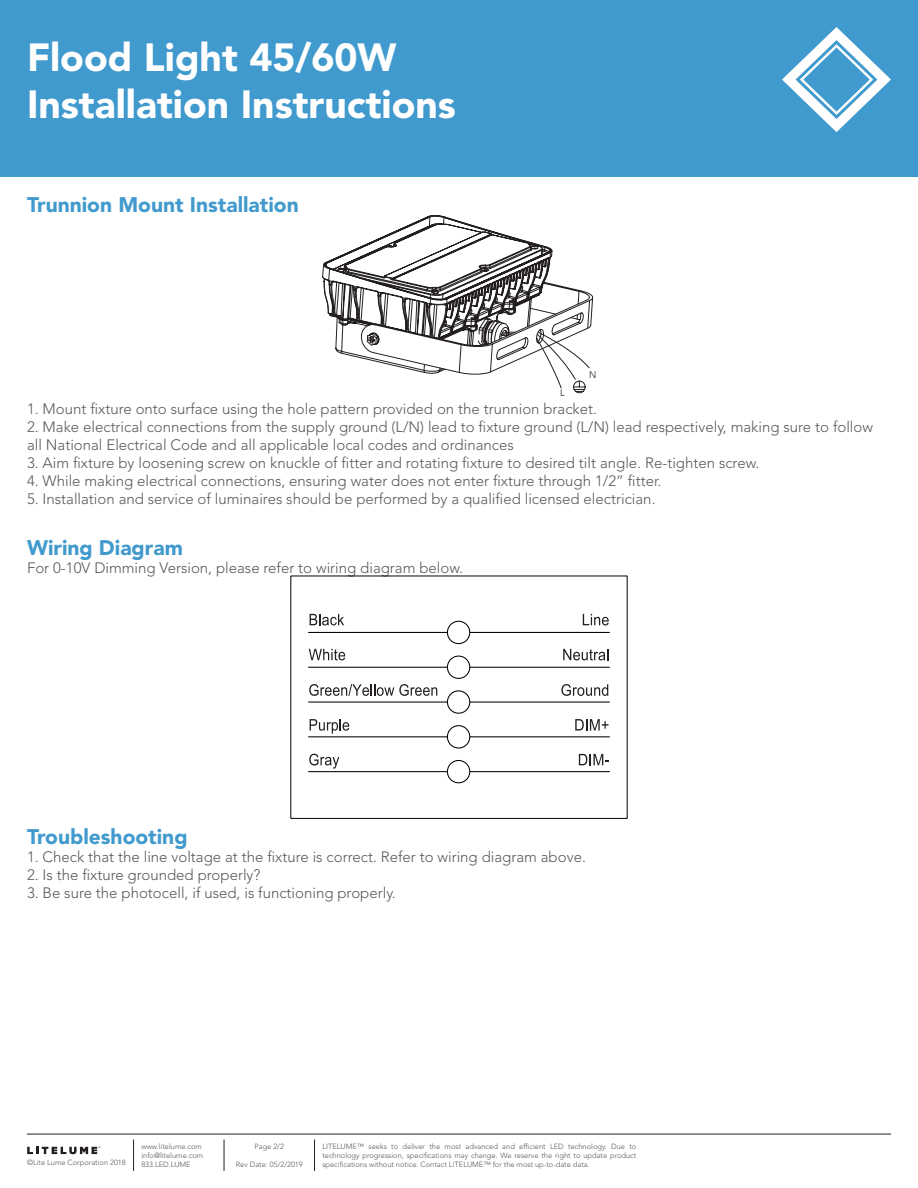
<style>
.page{position:relative;width:918px;height:1188px;background:#fff}
.page>*{position:absolute;margin:0;border:0;box-sizing:border-box;transform-origin:0 0}
.t1{font:900 39px/46.8px "Avenir LT Std";color:#fff}
.t2{font:900 21px "Avenir LT Std";color:#419acd}
.t3{font:300 15px/18px "Avenir LT Std";color:#59595c}
.t4{font:300 9.6px "Avenir LT Std";color:#231f20}
.t5{font:300 7.5px/9px "Avenir LT Std";color:#59595c;text-align:justify}
</style>
<div class="page">
<div style="left:0;top:0;width:918px;height:177px;background:#419acd"></div>
<svg style="left:782px;top:27px;width:109px;height:105px"></svg>
<hr style="left:27px;top:1134px;width:864px;height:1px;background:#231f20">
<hr style="left:133px;top:1140px;width:1px;height:31px;background:#231f20">
<hr style="left:224px;top:1140px;width:1px;height:31px;background:#231f20">
<hr style="left:314px;top:1140px;width:1px;height:31px;background:#231f20">
<svg style="left:27px;top:1147px;width:73px;height:7px"></svg>
<svg style="left:322px;top:215px;width:271px;height:179px"></svg>
<svg style="left:308px;top:614px;width:302px;height:170px"></svg>
<h1 class="t1" style="left:27px;top:34px;width:430px">Flood Light 45/60W<br>Installation Instructions</h1>
<p class="t2" style="left:27px;top:192px;width:273px">Trunnion Mount Installation</p>
<p class="t4" style="left:589px;top:369px;width:9px">N</p>
<p class="t3" style="left:27px;top:400px;width:572px">1. Mount fixture onto surface using the hole pattern provided on the trunnion bracket.</p>
<p class="t3" style="left:27px;top:418px;width:848px">2. Make electrical connections from the supply ground (L/N) lead to fixture ground (L/N) lead respectively, making sure to follow all National Electrical Code and all applicable local codes and ordinances</p>
<p class="t3" style="left:27px;top:454px;width:734px">3. Aim fixture by loosening screw on knuckle of fitter and rotating fixture to desired tilt angle. Re-tighten screw.</p>
<p class="t3" style="left:27px;top:472px;width:636px">4. While making electrical connections, ensuring water does not enter fixture through 1/2” fitter.</p>
<p class="t3" style="left:27px;top:490px;width:630px">5. Installation and service of luminaires should be performed by a qualified licensed electrician.</p>
<p class="t2" style="left:27px;top:535px;width:157px">Wiring Diagram</p>
<p class="t3" style="left:27px;top:558px;width:438px">For 0-10V Dimming Version, please refer to wiring diagram below.</p>
<p class="t4" style="left:560px;top:387px;width:6px">L</p>
<p class="t2" style="left:27px;top:824px;width:162px">Troubleshooting</p>
<p class="t3" style="left:27px;top:848px;width:560px">1. Check that the line voltage at the fixture is correct. Refer to wiring diagram above.</p>
<p class="t3" style="left:27px;top:866px;width:235px">2. Is the fixture grounded properly?</p>
<p class="t3" style="left:27px;top:884px;width:370px">3. Be sure the photocell, if used, is functioning properly.</p>
<p class="t5" style="left:141px;top:1142px;width:63px;text-align:left">www.litelume.com info@litelume.com<br>833.LED.LUME</p>
<p class="t5" style="left:255px;top:1142px;width:31px">Page 2/2</p>
<p class="t5" style="left:27px;top:1158px;width:100px">©Lite Lume Corporation 2018</p>
<p class="t5" style="left:236px;top:1160px;width:68px">Rev Date: 05/2/2019</p>
<p class="t5" style="left:322px;top:1142px;width:316px">LITELUME™ seeks to deliver the most advanced and efficient LED technology. Due to technology progression, specifications may change. We reserve the right to update product specifications without notice. Contact LITELUME™ for the most up-to-date data.</p>
</div>
